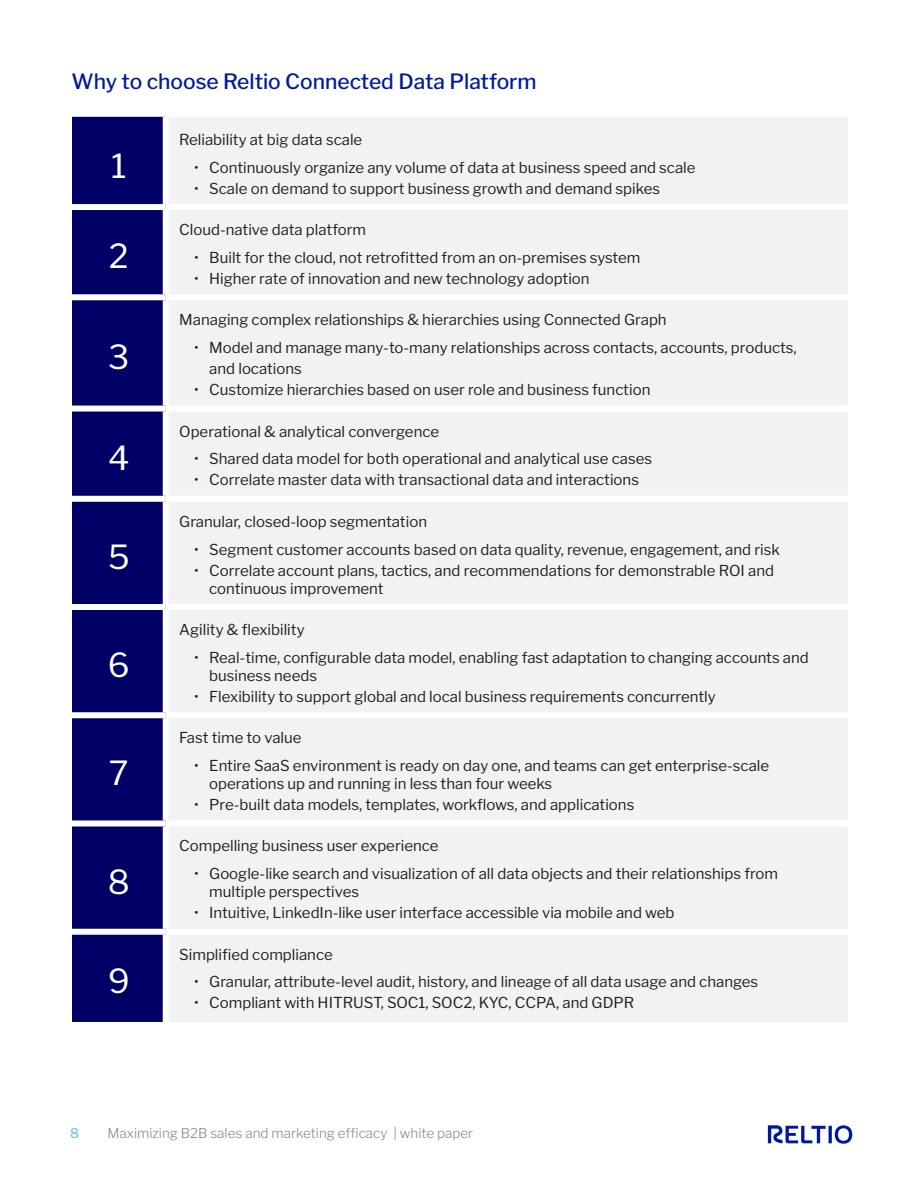
<style>
.page{position:relative;width:918px;height:1188px;background:#fff}
.page>*{position:absolute;margin:0;border:0;box-sizing:border-box;transform-origin:0 0}
.t1{font:33px "Libre Franklin";color:#fff}
.t2{font:500 21px "Libre Franklin";color:#00199f}
.t3{font:15px/18px "Libre Franklin";color:#231f20}
.t4{font:300 13.5px "Libre Franklin";color:#898a8e}
.t5{font:500 13.5px "Libre Franklin";color:#6cccdc}
</style>
<div class="page">
<svg style="left:768px;top:1125px;width:84px;height:19px"></svg>
<div style="left:72px;top:117px;width:91px;height:905px;background:#006"></div>
<div style="left:169px;top:117px;width:679px;height:905px;background:#f1f3f2"></div>
<div style="left:72px;top:204px;width:94px;height:6px;background:#fff"></div>
<div style="left:166px;top:204px;width:682px;height:6px;background:#fff"></div>
<div style="left:72px;top:294px;width:94px;height:6px;background:#fff"></div>
<div style="left:166px;top:294px;width:682px;height:6px;background:#fff"></div>
<div style="left:72px;top:406px;width:94px;height:6px;background:#fff"></div>
<div style="left:166px;top:406px;width:682px;height:6px;background:#fff"></div>
<div style="left:72px;top:496px;width:94px;height:6px;background:#fff"></div>
<div style="left:166px;top:496px;width:682px;height:6px;background:#fff"></div>
<div style="left:72px;top:604px;width:94px;height:6px;background:#fff"></div>
<div style="left:166px;top:604px;width:682px;height:6px;background:#fff"></div>
<div style="left:72px;top:712px;width:94px;height:6px;background:#fff"></div>
<div style="left:166px;top:712px;width:682px;height:6px;background:#fff"></div>
<div style="left:72px;top:820px;width:94px;height:6px;background:#fff"></div>
<div style="left:166px;top:820px;width:682px;height:6px;background:#fff"></div>
<div style="left:72px;top:929px;width:94px;height:6px;background:#fff"></div>
<div style="left:166px;top:929px;width:682px;height:6px;background:#fff"></div>
<p class="t2" style="left:72px;top:65px;width:467px">Why to choose Reltio Connected Data Platform</p>
<p class="t1" style="left:111px;top:140px;width:17px">1</p>
<p class="t1" style="left:109px;top:230px;width:21px">2</p>
<p class="t1" style="left:108px;top:331px;width:23px">3</p>
<p class="t1" style="left:108px;top:432px;width:23px">4</p>
<p class="t1" style="left:108px;top:531px;width:23px">5</p>
<p class="t1" style="left:108px;top:639px;width:23px">6</p>
<p class="t1" style="left:109px;top:747px;width:21px">7</p>
<p class="t1" style="left:108px;top:856px;width:24px">8</p>
<p class="t1" style="left:108px;top:955px;width:23px">9</p>
<p class="t3" style="left:179px;top:129px;width:185px">Reliability at big data scale</p>
<p class="t3" style="left:194px;top:157px;width:503px">• Continuously organize any volume of data at business speed and scale</p>
<p class="t3" style="left:194px;top:178px;width:468px">• Scale on demand to support business growth and demand spikes</p>
<p class="t3" style="left:179px;top:219px;width:188px">Cloud-native data platform</p>
<p class="t3" style="left:194px;top:247px;width:448px">• Built for the cloud, not retrofitted from an on-premises system</p>
<p class="t3" style="left:194px;top:268px;width:397px">• Higher rate of innovation and new technology adoption</p>
<p class="t3" style="left:179px;top:309px;width:489px">Managing complex relationships &amp; hierarchies using Connected Graph</p>
<p class="t3" style="left:209px;top:336px;width:589px;line-height:21px;text-indent:-15px">• Model and manage many-to-many relationships across contacts, accounts, products, and locations</p>
<p class="t3" style="left:194px;top:379px;width:458px">• Customize hierarchies based on user role and business function</p>
<p class="t3" style="left:179px;top:421px;width:261px">Operational &amp; analytical convergence</p>
<p class="t3" style="left:194px;top:448px;width:459px">• Shared data model for both operational and analytical use cases</p>
<p class="t3" style="left:194px;top:469px;width:446px">• Correlate master data with transactional data and interactions</p>
<p class="t3" style="left:179px;top:511px;width:249px">Granular, closed-loop segmentation</p>
<p class="t3" style="left:194px;top:539px;width:587px">• Segment customer accounts based on data quality, revenue, engagement, and risk</p>
<p class="t3" style="left:209px;top:560px;width:566px;text-indent:-15px">• Correlate account plans, tactics, and recommendations for demonstrable ROI and continuous improvement</p>
<p class="t3" style="left:179px;top:619px;width:127px">Agility &amp; flexibility</p>
<p class="t3" style="left:209px;top:647px;width:601px;text-indent:-15px">• Real-time, configurable data model, enabling fast adaptation to changing accounts and business needs</p>
<p class="t3" style="left:194px;top:686px;width:523px">• Flexibility to support global and local business requirements concurrently</p>
<p class="t3" style="left:179px;top:727px;width:124px">Fast time to value</p>
<p class="t3" style="left:209px;top:755px;width:562px;text-indent:-15px">• Entire SaaS environment is ready on day one, and teams can get enterprise-scale operations up and running in less than four weeks</p>
<p class="t3" style="left:194px;top:794px;width:442px">• Pre-built data models, templates, workflows, and applications</p>
<p class="t3" style="left:179px;top:836px;width:261px">Compelling business user experience</p>
<p class="t3" style="left:209px;top:863px;width:570px;text-indent:-15px">• Google-like search and visualization of all data objects and their relationships from multiple perspectives</p>
<p class="t3" style="left:194px;top:902px;width:482px">• Intuitive, LinkedIn-like user interface accessible via mobile and web</p>
<p class="t3" style="left:179px;top:944px;width:155px">Simplified compliance</p>
<p class="t3" style="left:194px;top:972px;width:566px">• Granular, attribute-level audit, history, and lineage of all data usage and changes</p>
<p class="t3" style="left:194px;top:993px;width:442px">• Compliant with HITRUST, SOC1, SOC2, KYC, CCPA, and GDPR</p>
<p class="t5" style="left:70px;top:1123px;width:11px">8</p>
<p class="t4" style="left:108px;top:1123px;width:367px">Maximizing B2B sales and marketing efficacy | white paper</p>
</div>
